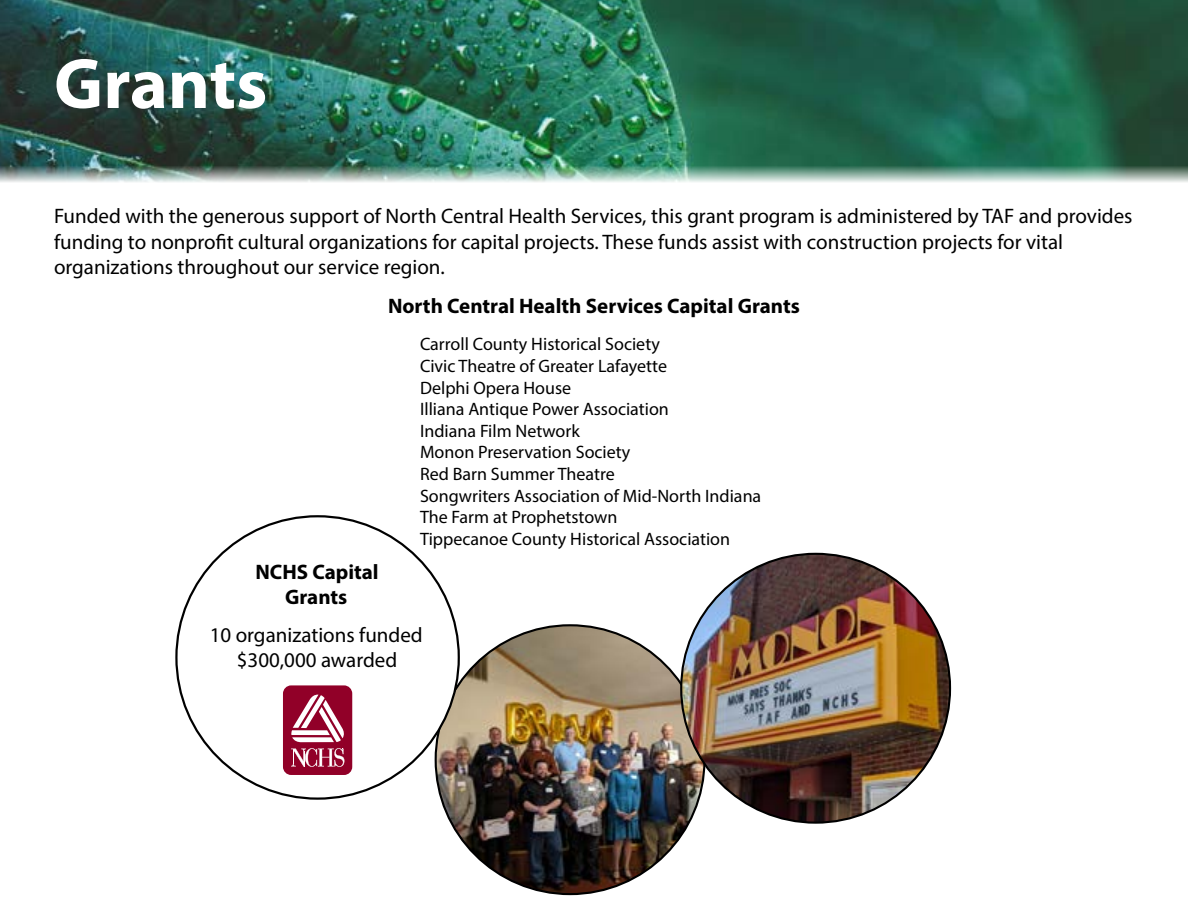
<style>
.page{position:relative;width:1188px;height:918px;background:#fff}
.page>*{position:absolute;margin:0;border:0;box-sizing:border-box;transform-origin:0 0}
.t1{font:700 72px "Myriad Pro";color:#fff}
.t2{font:21px/25.2px "Myriad Pro";color:#000}
.t3{font:700 21px/25.2px "Myriad Pro";color:#000;text-align:center}
.t4{font:18px/21.6px "Myriad Pro";color:#000}
</style>
<div class="page">
<img style="left:0;top:0;width:1188px;height:182px">
<img style="left:436px;top:625px;width:269px;height:269px;border-radius:134px">
<img style="left:681px;top:554px;width:269px;height:269px;border-radius:134px">
<div style="left:176px;top:516px;width:283px;height:283px;background:#fff;border-radius:50%"></div>
<div style="left:283px;top:685px;width:69px;height:90px;background:#910028;border-radius:8px"></div>
<svg style="left:291px;top:748px;width:53px;height:19px"></svg>
<svg style="left:291px;top:694px;width:53px;height:48px"></svg>
<h1 class="t1" style="left:54px;top:37px;width:215px">Grants</h1>
<p class="t2" style="left:54px;top:203px;width:1080px">Funded with the generous support of North Central Health Services, this grant program is administered by TAF and provides funding to nonprofit cultural organizations for capital projects. These funds assist with construction projects for vital organizations throughout our service region.</p>
<p class="t3" style="left:388px;top:293px;width:413px">North Central Health Services Capital Grants</p>
<p class="t4" style="left:420px;top:333px;width:343px">Carroll County Historical Society<br>Civic Theatre of Greater Lafayette<br>Delphi Opera House<br>Illiana Antique Power Association<br>Indiana Film Network<br>Monon Preservation Society<br>Red Barn Summer Theatre<br>Songwriters Association of Mid-North Indiana<br>The Farm at Prophetstown<br>Tippecanoe County Historical Association</p>
<p class="t3" style="left:255px;top:559px;width:125px">NCHS Capital<br>Grants</p>
<p class="t2" style="left:210px;top:622px;width:215px;text-align:center">10 organizations funded $300,000 awarded</p>
</div>
